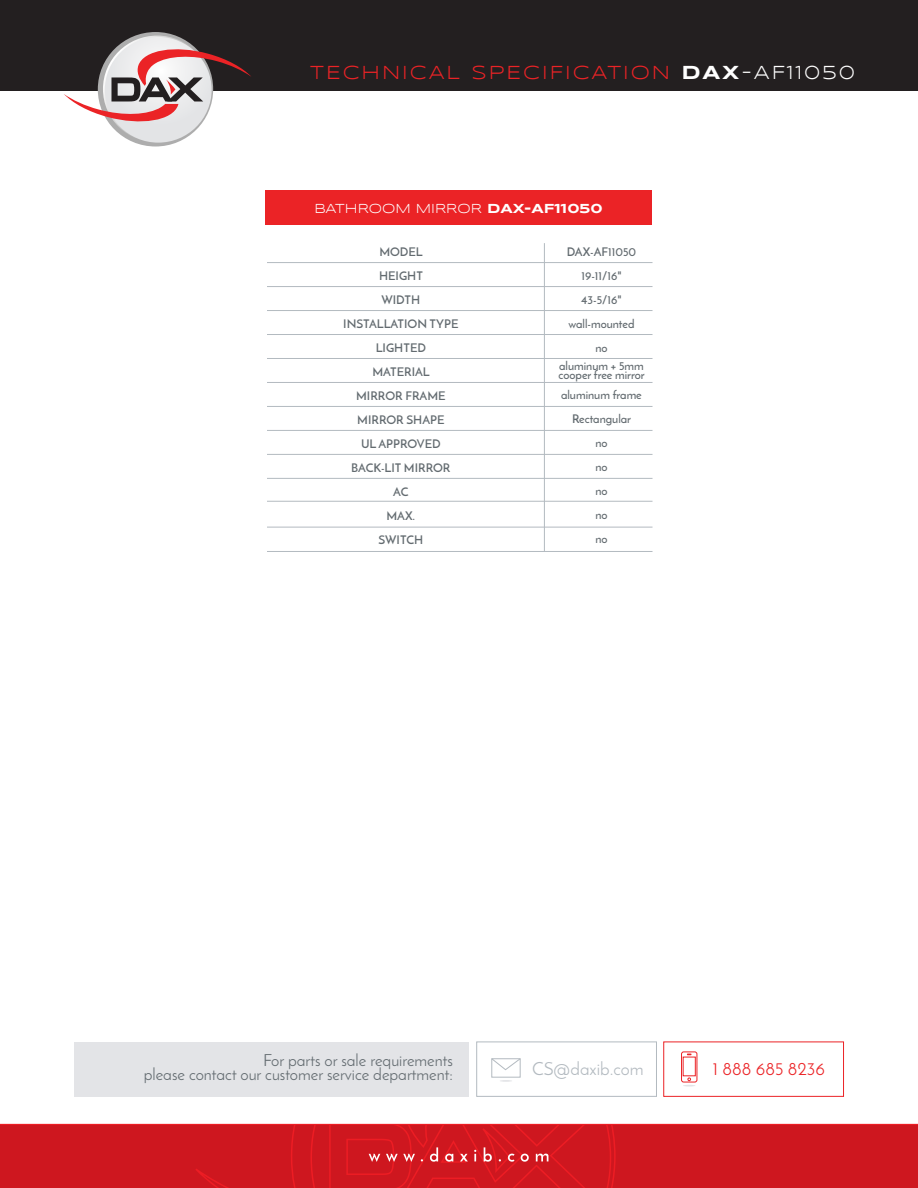
<style>
.page{position:relative;width:918px;height:1188px;background:#fff}
.page>*{position:absolute;margin:0;border:0;box-sizing:border-box;transform-origin:0 0}
.t1{font:19.5px "Syncopate";letter-spacing:.1em;color:#eb2326}
.t2{font:18px "Josefin Sans";color:#b3bac0}
.t3{font:18px "Josefin Sans";color:#eb2326}
.t4{font:16.5px/13.5px "Josefin Sans";color:#636b70;text-align:right}
.t5{font:13.5px "Syncopate";color:#fff}
.t6{font:600 12px/24px "Josefin Sans";color:#636b70;text-align:center}
.s1{font-weight:700;color:#fff}
.s2{color:#fff}
.s3{font-weight:700}
</style>
<div class="page">
<div style="left:265px;top:191px;width:387px;height:34px;background:#eb2326"></div>
<hr style="left:267px;top:454px;width:386px;height:1px;background:#b3bac0">
<hr style="left:267px;top:478px;width:386px;height:1px;background:#b3bac0">
<hr style="left:267px;top:501px;width:386px;height:1px;background:#b3bac0">
<hr style="left:267px;top:527px;width:386px;height:1px;background:#b3bac0">
<hr style="left:267px;top:551px;width:386px;height:1px;background:#b3bac0">
<hr style="left:267px;top:430px;width:386px;height:1px;background:#b3bac0">
<hr style="left:267px;top:406px;width:386px;height:1px;background:#b3bac0">
<hr style="left:267px;top:382px;width:386px;height:1px;background:#b3bac0">
<hr style="left:267px;top:358px;width:386px;height:1px;background:#b3bac0">
<hr style="left:267px;top:334px;width:386px;height:1px;background:#b3bac0">
<hr style="left:267px;top:310px;width:386px;height:1px;background:#b3bac0">
<hr style="left:267px;top:286px;width:386px;height:1px;background:#b3bac0">
<hr style="left:267px;top:262px;width:386px;height:1px;background:#b3bac0">
<hr style="left:544px;top:243px;width:1px;height:308px;background:#b3bac0">
<div style="left:0;top:0;width:918px;height:90px;background:#231f20"></div>
<svg style="left:64px;top:36px;width:187px;height:107px"></svg>
<div style="left:74px;top:1042px;width:395px;height:54px;background:#e3e4e7"></div>
<div style="left:663px;top:1042px;width:181px;height:55px;border:1px solid #eb2326"></div>
<div style="left:476px;top:1042px;width:181px;height:55px;border:1px solid #b3bac0"></div>
<svg style="left:681px;top:1051px;width:17px;height:36px"></svg>
<svg style="left:500px;top:1080px;width:12px;height:2px"></svg>
<div style="left:491px;top:1058px;width:30px;height:20px;border:1px solid #b3bac0"></div>
<svg style="left:491px;top:1058px;width:30px;height:13px"></svg>
<div style="left:0;top:1124px;width:918px;height:64px;background:#ce171f"></div>
<hr style="left:0;top:1124px;width:918px;height:1px;background:#ed1d24">
<svg style="left:195px;top:1125px;width:421px;height:63px"></svg>
<h1 class="t1" style="left:310px;top:61px;width:546px">TECHNICAL SPECIFICATION <span class="s1">DAX</span><span class="s2">-AF11050</span></h1>
<p class="t5" style="left:314px;top:201px;width:290px">BATHROOM MIRROR <span class="s3">DAX-AF11050</span></p>
<p class="t6" style="left:343px;top:240px;width:117px">MODEL<br>HEIGHT<br>WIDTH<br>INSTALLATION TYPE<br>LIGHTED<br>MATERIAL<br>MIRROR FRAME<br>MIRROR SHAPE<br>UL APPROVED<br>BACK-LIT MIRROR<br>AC<br>MAX.<br>SWITCH</p>
<p class="t6" style="left:567px;top:240px;width:71px">DAX-AF11050<br>19-11/16"<br>43-5/16" wall-mounted no</p>
<p class="t6" style="left:559px;top:361px;width:87px;line-height:9px;text-align:left">aluminum + 5mm cooper free mirror</p>
<p class="t6" style="left:561px;top:382px;width:82px">aluminum frame<br>Rectangular<br>no<br>no<br>no<br>no<br>no</p>
<h3 class="t4" style="left:144px;top:1054px;width:311px">For parts or sale requirements<br>please contact our customer service department:</h3>
<h2 class="t3" style="left:713px;top:1057px;width:114px">1 888 685 8236</h2>
<h2 class="t2" style="left:532px;top:1057px;width:113px">CS@daxib.com</h2>
</div>
